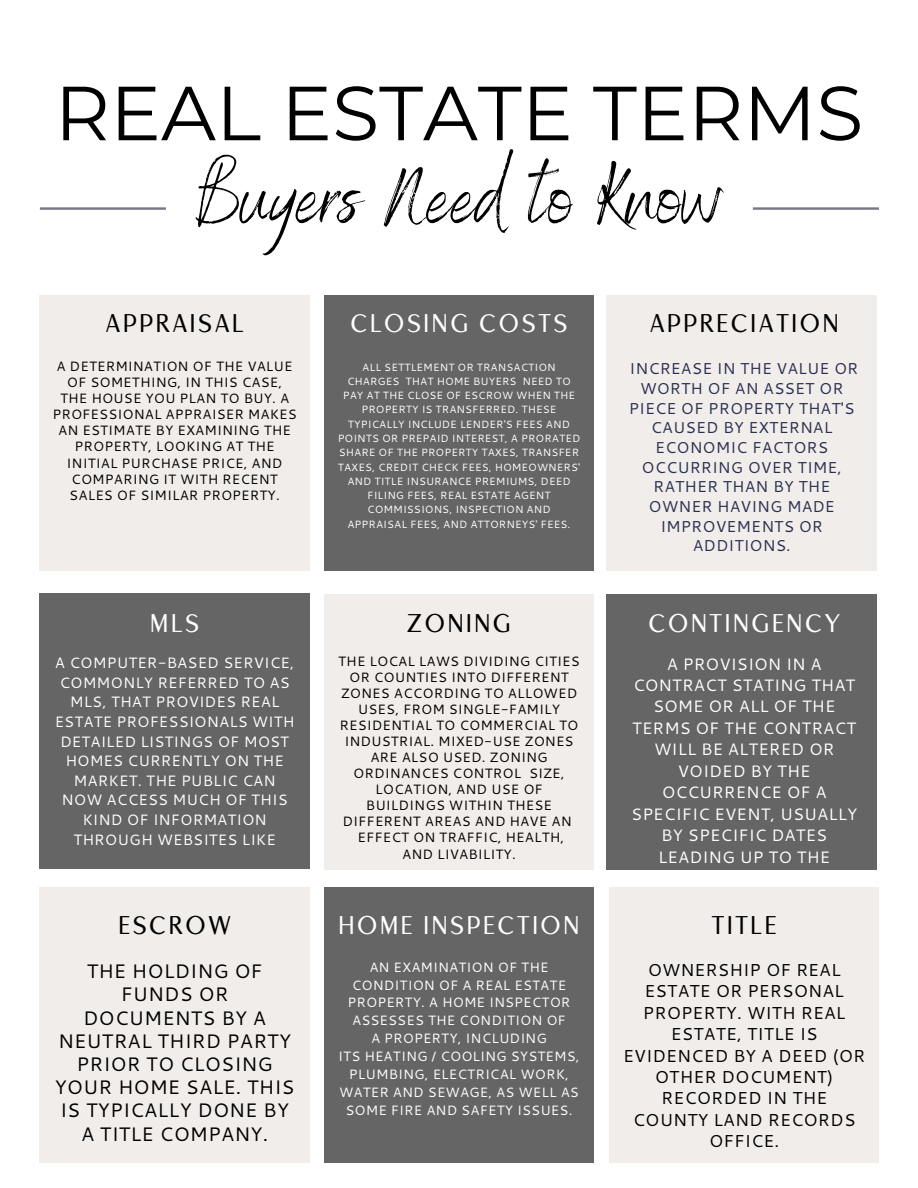
<style>
.page{position:relative;width:918px;height:1188px;background:#fff}
.page>*{position:absolute;margin:0;border:0;box-sizing:border-box;transform-origin:0 0}
.t1{font:84px "Benedict";color:#000}
.t2{font:76.5px "Montserrat";color:#000}
.t3{font:25.5px "Euro Sans Pro";letter-spacing:.105em;color:#fff}
.t4{font:25.5px "Euro Sans Pro";letter-spacing:.105em;color:#000}
.t5{font:19.5px/23.2px "Cantarell";letter-spacing:.01em;color:#000;text-align:center}
.t6{font:17.25px/21.5px "Cantarell";letter-spacing:.01em;color:#000;text-align:center}
.t7{font:16.5px/21.5px "Cantarell";letter-spacing:.01em;color:#fff;text-align:center}
.t8{font:15.75px/19.6px "Cantarell";letter-spacing:.01em;color:#2a2f4d;text-align:center}
.t9{font:15px/19.6px "Cantarell";letter-spacing:.01em;color:#fff;text-align:center}
.t10{font:13.5px/16px "Cantarell";letter-spacing:.01em;color:#000;text-align:center}
.t11{font:13.5px/17.9px "Cantarell";letter-spacing:.01em;color:#fff;text-align:center}
.t12{font:10.5px/14.2px "Cantarell";letter-spacing:.01em;color:#fff;text-align:center}
</style>
<div class="page">
<div style="left:40px;top:593px;width:269px;height:276px;background:#656565"></div>
<div style="left:324px;top:295px;width:270px;height:275px;background:#656565"></div>
<div style="left:324px;top:594px;width:270px;height:275px;background:#f0edeb"></div>
<div style="left:324px;top:888px;width:270px;height:275px;background:#656565"></div>
<div style="left:607px;top:295px;width:269px;height:275px;background:#f0edeb"></div>
<div style="left:607px;top:594px;width:269px;height:275px;background:#656565"></div>
<div style="left:40px;top:295px;width:269px;height:275px;background:#f0edeb"></div>
<div style="left:40px;top:888px;width:269px;height:275px;background:#f0edeb"></div>
<div style="left:609px;top:888px;width:270px;height:275px;background:#f0edeb"></div>
<svg style="left:40px;top:207px;width:126px;height:3px"></svg>
<svg style="left:753px;top:207px;width:126px;height:3px"></svg>
<h2 class="t2" style="left:55px;top:66px;width:810px">REAL ESTATE TERMS</h2>
<h1 class="t1" style="left:196px;top:143px;width:528px">Buyers Need to Know</h1>
<h3 class="t4" style="left:106px;top:308px;width:140px">APPRAISAL</h3>
<p class="t10" style="left:52px;top:358px;width:246px">A DETERMINATION OF THE VALUE<br>OF SOMETHING, IN THIS CASE,<br>THE HOUSE YOU PLAN TO BUY. A<br>PROFESSIONAL APPRAISER MAKES<br>AN ESTIMATE BY EXAMINING THE<br>PROPERTY, LOOKING AT THE<br>INITIAL PURCHASE PRICE, AND<br>COMPARING IT WITH RECENT<br>SALES OF SIMILAR PROPERTY.</p>
<h3 class="t3" style="left:150px;top:608px;width:50px">MLS</h3>
<p class="t9" style="left:55px;top:652px;width:241px">A COMPUTER-BASED SERVICE,<br>COMMONLY REFERRED TO AS<br>MLS, THAT PROVIDES REAL<br>ESTATE PROFESSIONALS WITH<br>DETAILED LISTINGS OF MOST<br>HOMES CURRENTLY ON THE<br>MARKET. THE PUBLIC CAN<br>NOW ACCESS MUCH OF THIS<br>KIND OF INFORMATION<br>THROUGH WEBSITES LIKE</p>
<h3 class="t4" style="left:118px;top:910px;width:114px">ESCROW</h3>
<h3 class="t5" style="left:55px;top:959px;width:241px">THE HOLDING OF<br>FUNDS OR<br>DOCUMENTS BY A<br>NEUTRAL THIRD PARTY<br>PRIOR TO CLOSING<br>YOUR HOME SALE. THIS<br>IS TYPICALLY DONE BY<br>A TITLE COMPANY.</h3>
<h3 class="t3" style="left:350px;top:308px;width:219px">CLOSING COSTS</h3>
<p class="t12" style="left:338px;top:359px;width:244px">ALL SETTLEMENT OR TRANSACTION CHARGES THAT HOME BUYERS NEED TO PAY AT THE CLOSE OF ESCROW WHEN THE PROPERTY IS TRANSFERRED. THESE TYPICALLY INCLUDE LENDER'S FEES AND POINTS OR PREPAID INTEREST, A PRORATED SHARE OF THE PROPERTY TAXES, TRANSFER TAXES, CREDIT CHECK FEES, HOMEOWNERS' AND TITLE INSURANCE PREMIUMS, DEED FILING FEES, REAL ESTATE AGENT COMMISSIONS, INSPECTION AND APPRAISAL FEES, AND ATTORNEYS' FEES.</p>
<h3 class="t4" style="left:407px;top:608px;width:106px">ZONING</h3>
<p class="t10" style="left:338px;top:652px;width:243px">THE LOCAL LAWS DIVIDING CITIES<br>OR COUNTIES INTO DIFFERENT<br>ZONES ACCORDING TO ALLOWED<br>USES, FROM SINGLE-FAMILY<br>RESIDENTIAL TO COMMERCIAL TO<br>INDUSTRIAL. MIXED-USE ZONES<br>ARE ALSO USED. ZONING<br>ORDINANCES CONTROL SIZE,<br>LOCATION, AND USE OF<br>BUILDINGS WITHIN THESE<br>DIFFERENT AREAS AND HAVE AN<br>EFFECT ON TRAFFIC, HEALTH,<br>AND LIVABILITY.</p>
<h3 class="t3" style="left:339px;top:910px;width:242px">HOME INSPECTION</h3>
<p class="t11" style="left:338px;top:958px;width:243px">AN EXAMINATION OF THE<br>CONDITION OF A REAL ESTATE<br>PROPERTY. A HOME INSPECTOR<br>ASSESSES THE CONDITION OF<br>A PROPERTY, INCLUDING<br>ITS HEATING / COOLING SYSTEMS,<br>PLUMBING, ELECTRICAL WORK,<br>WATER AND SEWAGE, AS WELL AS<br>SOME FIRE AND SAFETY ISSUES.</p>
<h3 class="t4" style="left:650px;top:308px;width:190px">APPRECIATION</h3>
<p class="t8" style="left:629px;top:359px;width:231px">INCREASE IN THE VALUE OR<br>WORTH OF AN ASSET OR<br>PIECE OF PROPERTY THAT'S<br>CAUSED BY EXTERNAL<br>ECONOMIC FACTORS<br>OCCURRING OVER TIME,<br>RATHER THAN BY THE<br>OWNER HAVING MADE<br>IMPROVEMENTS OR<br>ADDITIONS.</p>
<h3 class="t3" style="left:649px;top:608px;width:193px">CONTINGENCY</h3>
<p class="t7" style="left:631px;top:652px;width:227px">A PROVISION IN A<br>CONTRACT STATING THAT<br>SOME OR ALL OF THE<br>TERMS OF THE CONTRACT<br>WILL BE ALTERED OR<br>VOIDED BY THE<br>OCCURRENCE OF A<br>SPECIFIC EVENT, USUALLY<br>BY SPECIFIC DATES<br>LEADING UP TO THE</p>
<h3 class="t4" style="left:712px;top:910px;width:66px">TITLE</h3>
<p class="t6" style="left:623px;top:958px;width:244px">OWNERSHIP OF REAL<br>ESTATE OR PERSONAL<br>PROPERTY. WITH REAL<br>ESTATE, TITLE IS<br>EVIDENCED BY A DEED (OR<br>OTHER DOCUMENT)<br>RECORDED IN THE<br>COUNTY LAND RECORDS<br>OFFICE.</p>
</div>
